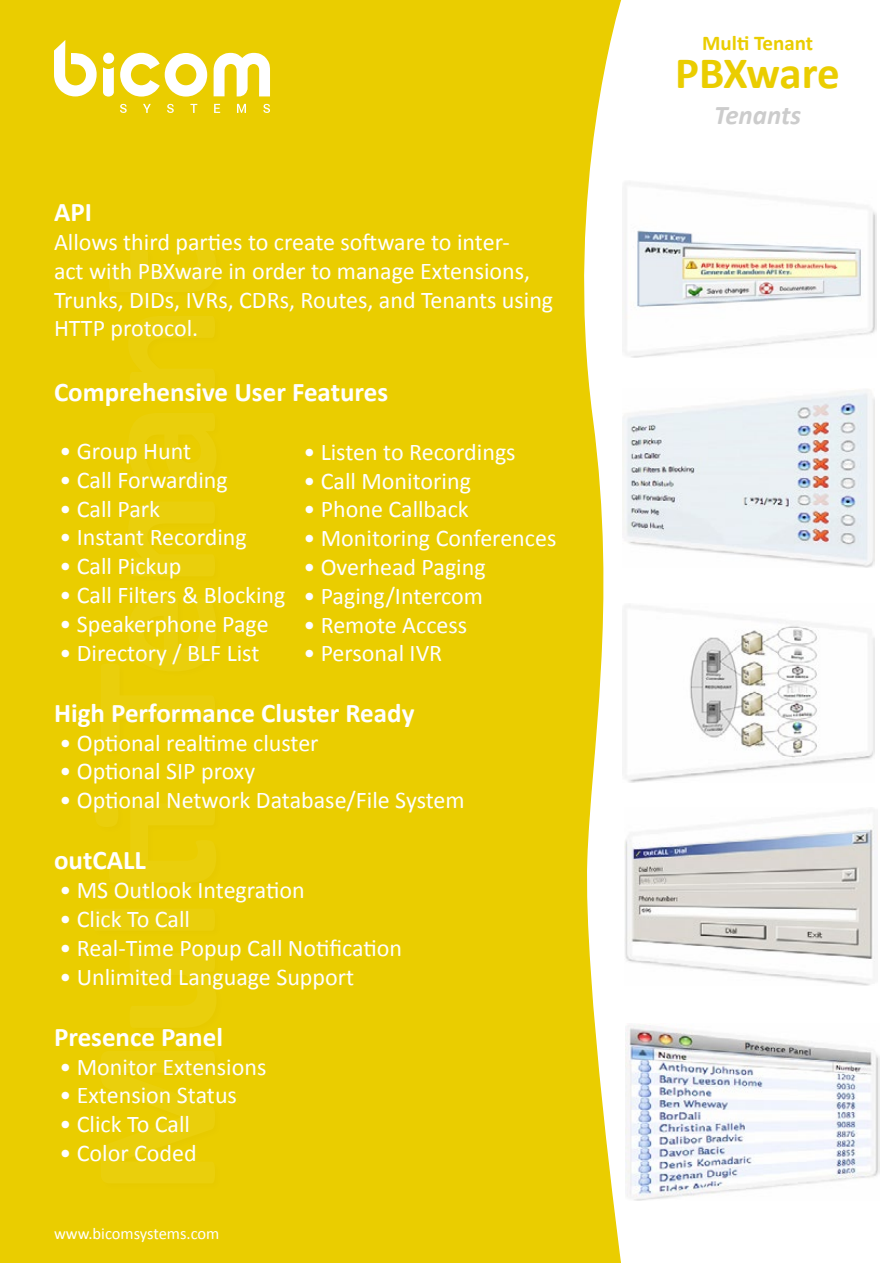
<style>
.page{position:relative;width:893px;height:1263px;background:#fff}
.page>*{position:absolute;margin:0;border:0;box-sizing:border-box;transform-origin:0 0}
.t1{font:700 180px "Calibri";color:#fff}
.t2{font:700 45px "Calibri";letter-spacing:-.01em;color:#eacd00}
.t3{font:700 27px "Calibri";color:#fff}
.t4{font:italic 700 27px "Calibri";color:#ccc}
.t5{font:24px/28.8px "Calibri";color:#fff}
.t6{font:700 21px "Calibri";color:#eacd00}
.t7{font:16.5px "Calibri";color:#fff}
</style>
<div class="page">
<div style="left:0;top:0;width:622px;height:1263px;background:#eacd00"></div>
<img style="left:622px;top:182px;width:254px;height:175px">
<img style="left:622px;top:390px;width:253px;height:177px">
<img style="left:624px;top:605px;width:251px;height:177px">
<img style="left:624px;top:810px;width:254px;height:176px">
<img style="left:626px;top:1024px;width:254px;height:176px">
<div style="left:90px;top:247px;width:135px;height:944px;background:#eacd00"></div>
<svg style="left:130px;top:50px;width:24px;height:3px"></svg>
<svg style="left:120px;top:104px;width:7px;height:9px"></svg>
<svg style="left:143px;top:104px;width:8px;height:9px"></svg>
<svg style="left:167px;top:104px;width:7px;height:9px"></svg>
<svg style="left:190px;top:104px;width:7px;height:9px"></svg>
<svg style="left:214px;top:104px;width:6px;height:9px"></svg>
<svg style="left:237px;top:104px;width:9px;height:9px"></svg>
<svg style="left:263px;top:104px;width:7px;height:9px"></svg>
<svg style="left:103px;top:67px;width:11px;height:30px"></svg>
<svg style="left:214px;top:53px;width:56px;height:43px"></svg>
<svg style="left:54px;top:40px;width:43px;height:56px"></svg>
<div style="left:103px;top:53px;width:11px;height:11px;background:#fff;border-radius:50%"></div>
<svg style="left:120px;top:53px;width:87px;height:44px"></svg>
<p class="t3" style="left:54px;top:196px;width:39px">API</p>
<p class="t5" style="left:54px;top:227px;width:501px">Allows third parties to create software to inter-<br>act with PBXware in order to manage Extensions, Trunks, DIDs, IVRs, CDRs, Routes, and Tenants using HTTP protocol.</p>
<h1 class="t1" style="left:43px;top:1196px;width:953px;rotate:-90deg">Multi Tenant</h1>
<p class="t3" style="left:54px;top:376px;width:336px">Comprehensive User Features</p>
<p class="t5" style="left:59px;top:435px;width:133px">• Group Hunt</p>
<p class="t5" style="left:59px;top:464px;width:170px">• Call Forwarding</p>
<p class="t5" style="left:59px;top:493px;width:102px">• Call Park</p>
<p class="t5" style="left:59px;top:522px;width:189px">• Instant Recording</p>
<p class="t5" style="left:59px;top:551px;width:123px">• Call Pickup</p>
<p class="t5" style="left:59px;top:579px;width:228px">• Call Filters &amp; Blocking</p>
<p class="t5" style="left:59px;top:608px;width:211px">• Speakerphone Page</p>
<p class="t5" style="left:59px;top:637px;width:202px">• Directory / BLF List</p>
<p class="t3" style="left:54px;top:696px;width:362px">High Performance Cluster Ready</p>
<p class="t5" style="left:59px;top:727px;width:261px">• Optional realtime cluster</p>
<p class="t5" style="left:59px;top:756px;width:197px">• Optional SIP proxy</p>
<p class="t5" style="left:59px;top:785px;width:407px">• Optional Network Database/File System</p>
<p class="t3" style="left:54px;top:844px;width:93px">outCALL</p>
<p class="t5" style="left:59px;top:875px;width:247px">• MS Outlook Integration</p>
<p class="t5" style="left:59px;top:903px;width:132px">• Click To Call</p>
<p class="t5" style="left:59px;top:932px;width:344px">• Real-Time Popup Call Notification</p>
<p class="t5" style="left:59px;top:961px;width:296px">• Unlimited Language Support</p>
<p class="t3" style="left:54px;top:1020px;width:171px">Presence Panel</p>
<p class="t5" style="left:59px;top:1051px;width:208px">• Monitor Extensions</p>
<p class="t5" style="left:59px;top:1080px;width:179px">• Extension Status</p>
<p class="t5" style="left:59px;top:1109px;width:132px">• Click To Call</p>
<p class="t5" style="left:59px;top:1137px;width:139px">• Color Coded</p>
<p class="t5" style="left:303px;top:436px;width:214px">• Listen to Recordings</p>
<p class="t5" style="left:303px;top:465px;width:169px">• Call Monitoring</p>
<p class="t5" style="left:303px;top:494px;width:167px">• Phone Callback</p>
<p class="t5" style="left:303px;top:523px;width:255px">• Monitoring Conferences</p>
<p class="t5" style="left:303px;top:551px;width:184px">• Overhead Paging</p>
<p class="t5" style="left:303px;top:580px;width:181px">• Paging/Intercom</p>
<p class="t5" style="left:303px;top:609px;width:165px">• Remote Access</p>
<p class="t5" style="left:303px;top:638px;width:140px">• Personal IVR</p>
<p class="t7" style="left:54px;top:1223px;width:167px">www.bicomsystems.com</p>
<p class="t6" style="left:702px;top:30px;width:112px">Multi Tenant</p>
<h2 class="t2" style="left:675px;top:45px;width:166px">PBXware</h2>
<p class="t4" style="left:714px;top:98px;width:89px">Tenants</p>
</div>
